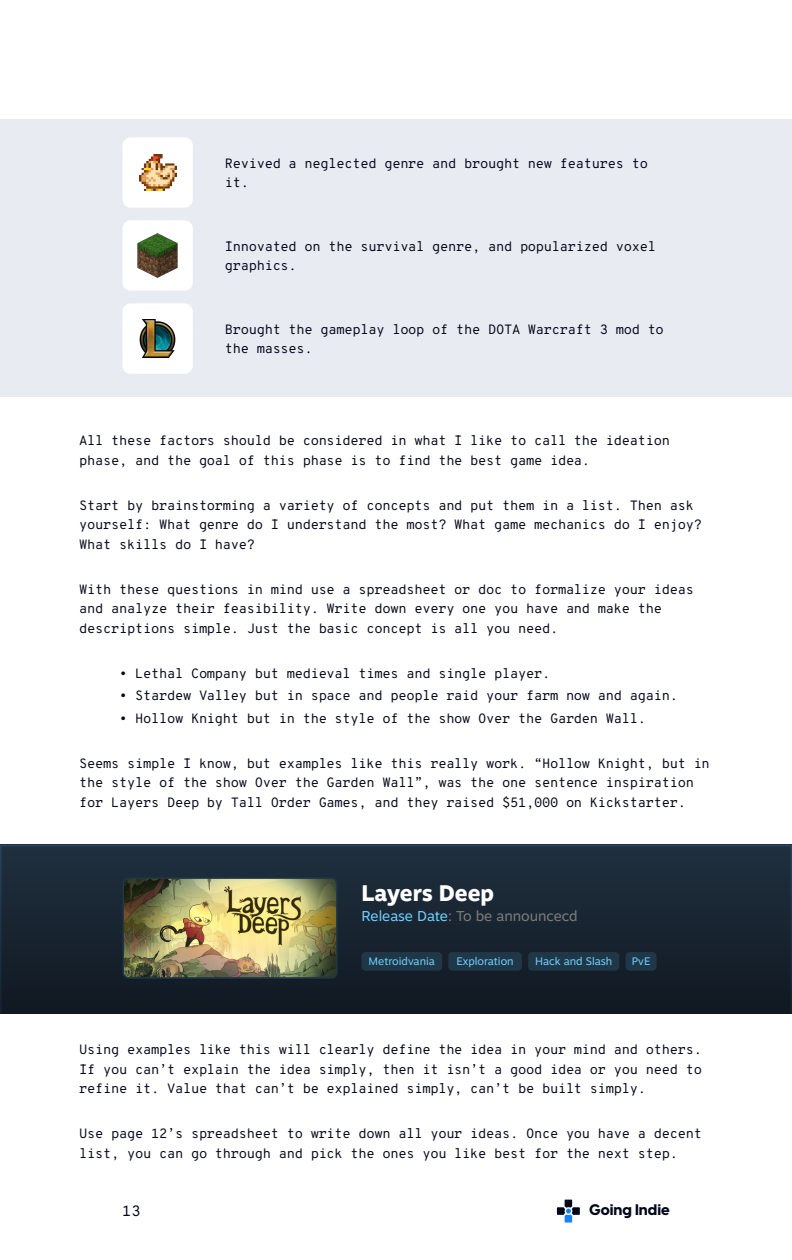
<style>
.page{position:relative;width:792px;height:1260px;background:#fff}
.page>*{position:absolute;margin:0;border:0;box-sizing:border-box;transform-origin:0 0}
.t1{font:800 22.5px "Motiva Sans";letter-spacing:-.005em;color:#fff}
.t2{font:800 15.15px "Visby CF";color:#040719}
.t3{font:300 15px "Overpass Mono";color:#040719}
.t4{font:14.25px "Motiva Sans";color:#7c7c7c}
.t5{font:300 13.5px/19.5px "Overpass Mono";letter-spacing:-.025em;color:#040719}
.t6{font:10.88px "Motiva Sans";color:#6ecfff}
.s1{color:#6ecfff}
</style>
<div class="page">
<svg style="left:557px;top:1200px;width:23px;height:23px"></svg>
<svg style="left:0;top:845px;width:792px;height:168px"></svg>
<div style="left:361px;top:952px;width:81px;height:19px;background:#1f3747;border-radius:4px"></div>
<div style="left:448px;top:952px;width:74px;height:19px;background:#1f3747;border-radius:4px"></div>
<div style="left:528px;top:952px;width:91px;height:19px;background:#1f3747;border-radius:4px"></div>
<div style="left:626px;top:952px;width:31px;height:19px;background:#1f3747;border-radius:4px"></div>
<img style="left:123px;top:878px;width:214px;height:100px">
<div style="left:123px;top:877px;width:215px;height:102px;border:2px solid #1f3747;border-radius:6px"></div>
<div style="left:0;top:119px;width:792px;height:278px;background:#e9ebf2"></div>
<div style="left:122px;top:303px;width:71px;height:71px;background:#fff;border-radius:8px"></div>
<div style="left:122px;top:220px;width:71px;height:71px;background:#fff;border-radius:8px"></div>
<div style="left:122px;top:137px;width:71px;height:71px;background:#fff;border-radius:8px"></div>
<img style="left:122px;top:319px;width:54px;height:39px">
<img style="left:137px;top:234px;width:41px;height:43px">
<img style="left:139px;top:154px;width:37px;height:37px">
<p class="t5" style="left:225px;top:153px;width:425px">Revived a neglected genre and brought new features to it.</p>
<p class="t5" style="left:225px;top:236px;width:433px">Innovated on the survival genre, and popularized voxel graphics.</p>
<p class="t5" style="left:225px;top:319px;width:441px">Brought the gameplay loop of the DOTA Warcraft 3 mod to the masses.</p>
<p class="t5" style="left:79px;top:430px;width:592px">All these factors should be considered in what I like to call the ideation phase, and the goal of this phase is to find the best game idea.</p>
<p class="t5" style="left:79px;top:495px;width:624px">Start by brainstorming a variety of concepts and put them in a list. Then ask yourself: What genre do I understand the most? What game mechanics do I enjoy?<br>What skills do I have?</p>
<p class="t5" style="left:79px;top:579px;width:616px">With these questions in mind use a spreadsheet or doc to formalize your ideas and analyze their feasibility. Write down every one you have and make the descriptions simple. Just the basic concept is all you need.</p>
<p class="t5" style="left:119px;top:663px;width:433px">• Lethal Company but medieval times and single player.</p>
<p class="t5" style="left:119px;top:685px;width:560px">• Stardew Valley but in space and people raid your farm now and again.</p>
<p class="t5" style="left:119px;top:708px;width:528px">• Hollow Knight but in the style of the show Over the Garden Wall.</p>
<p class="t5" style="left:79px;top:753px;width:632px">Seems simple I know, but examples like this really work. “Hollow Knight, but in the style of the show Over the Garden Wall”, was the one sentence inspiration for Layers Deep by Tall Order Games, and they raised $51,000 on Kickstarter.</p>
<h1 class="t1" style="left:361px;top:876px;width:134px">Layers Deep</h1>
<p class="t4" style="left:361px;top:906px;width:218px"><span class="s1">Release Date</span>: To be announcecd</p>
<p class="t6" style="left:369px;top:953px;width:68px">Metroidvania</p>
<p class="t6" style="left:457px;top:953px;width:59px">Exploration</p>
<p class="t6" style="left:535px;top:953px;width:79px">Hack and Slash</p>
<p class="t6" style="left:632px;top:953px;width:20px">PvE</p>
<p class="t5" style="left:79px;top:1039px;width:624px;text-align:justify">Using examples like this will clearly define the idea in your mind and others.<br>If you can’t explain the idea simply, then it isn’t a good idea or you need to refine it. Value that can’t be explained simply, can’t be built simply.</p>
<p class="t5" style="left:79px;top:1123px;width:624px">Use page 12’s spreadsheet to write down all your ideas. Once you have a decent list, you can go through and pick the ones you like best for the next step.</p>
<p class="t3" style="left:122px;top:1199px;width:20px">13</p>
<p class="t2" style="left:589px;top:1198px;width:82px">Going Indie</p>
</div>
